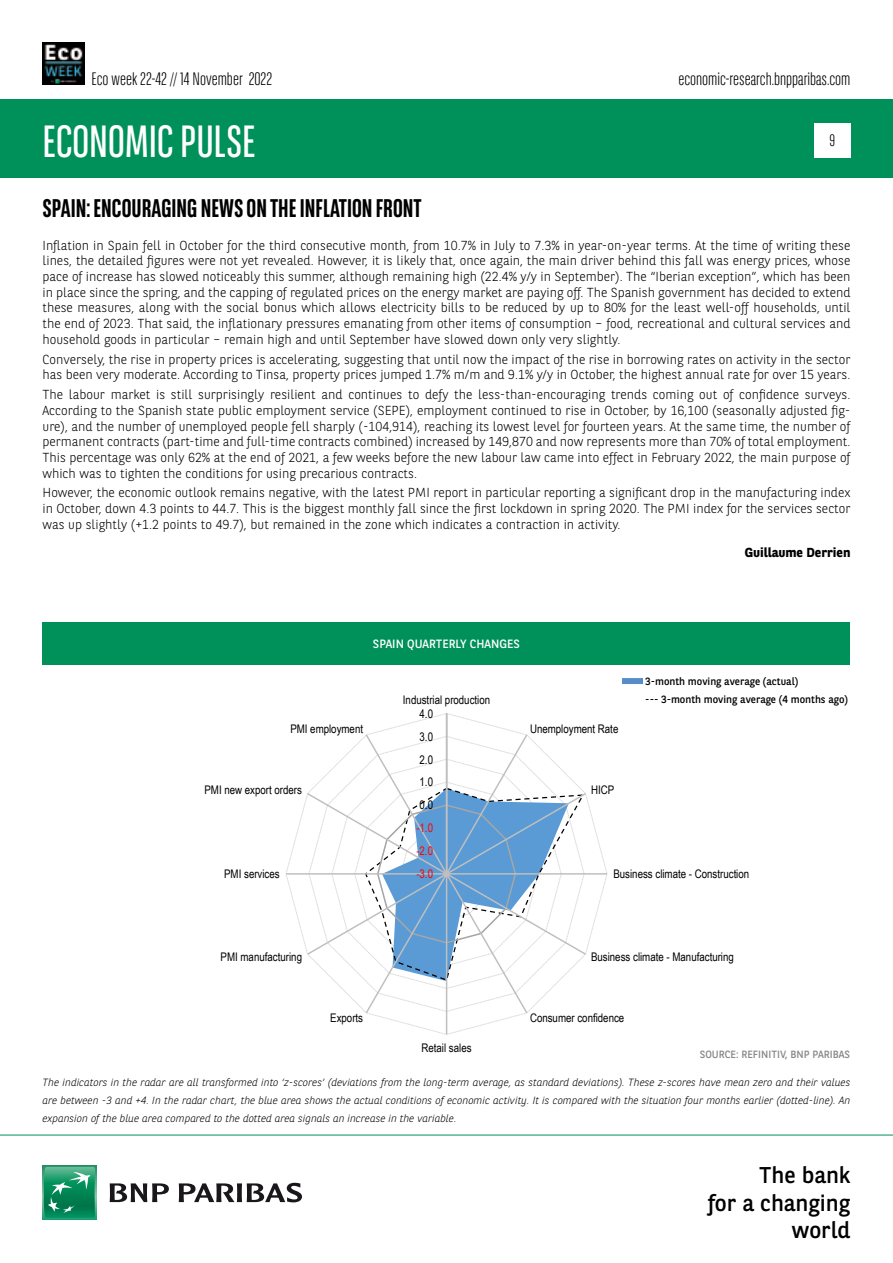
<style>
.page{position:relative;width:893px;height:1263px;background:#fff}
.page>*{position:absolute;margin:0;border:0;box-sizing:border-box;transform-origin:0 0}
.t1{font:45px "BNPP Sans Condensed";color:#fff}
.t2{font:700 25.5px "BNPP Sans Condensed";color:#000}
.t3{font:22.8px/27.3px "BNPP Sans";color:#000;text-align:right}
.t4{font:300 18px "BNPP Sans Condensed";color:#000}
.t5{font:300 16.5px "BNPP Sans Condensed";color:#000}
.t6{font:300 13.05px/15.6px "BNPP Sans";color:#000;text-align:justify}
.t7{font:700 13.05px "BNPP Sans";color:#000}
.t8{font:12px "BNPP Sans";color:#fff}
.t9{font:11.85px "Arial Narrow";letter-spacing:-.005em;color:#000}
.t10{font:11.85px "Arial Narrow";color:#f00}
.t11{font:italic 300 10.5px/18px "BNPP Sans";color:#000;text-align:justify}
.t12{font:10.5px/18px "BNPP Sans";color:#000}
.t13{font:10.5px "BNPP Sans";color:#878787}
.s1{font-style:normal}
</style>
<div class="page">
<div style="left:1px;top:99px;width:892px;height:78px;background:#00915b"></div>
<svg style="left:43px;top:1166px;width:53px;height:53px"></svg>
<svg style="left:44px;top:1167px;width:51px;height:51px;background:#26996e"></svg>
<svg style="left:110px;top:1183px;width:59px;height:19px"></svg>
<svg style="left:179px;top:1183px;width:123px;height:19px"></svg>
<hr style="left:0;top:1135px;width:893px;height:1px;background:#00915b">
<div style="left:814px;top:123px;width:36px;height:34px;background:#fff"></div>
<img style="left:43px;top:43px;width:42px;height:42px">
<svg style="left:285px;top:713px;width:323px;height:322px"></svg>
<div style="left:43px;top:622px;width:807px;height:42px;background:#00915b"></div>
<div style="left:622px;top:678px;width:21px;height:6px;background:#568cc9"></div>
<h3 class="t4" style="left:91px;top:67px;width:182px">Eco week 22-42 // 14 November 2022</h3>
<h1 class="t1" style="left:43px;top:113px;width:215px">ECONOMIC PULSE</h1>
<h3 class="t4" style="left:678px;top:67px;width:174px">economic-research.bnpparibas.com</h3>
<p class="t5" style="left:829px;top:130px;width:7px">9</p>
<h2 class="t2" style="left:43px;top:193px;width:381px">SPAIN: ENCOURAGING NEWS ON THE INFLATION FRONT</h2>
<p class="t6" style="left:43px;top:237px;width:809px">Inflation in Spain fell in October for the third consecutive month, from 10.7% in July to 7.3% in year-on-year terms. At the time of writing these lines, the detailed figures were not yet revealed. However, it is likely that, once again, the main driver behind this fall was energy prices, whose pace of increase has slowed noticeably this summer, although remaining high (22.4% y/y in September). The “Iberian exception”, which has been in place since the spring, and the capping of regulated prices on the energy market are paying off. The Spanish government has decided to extend these measures, along with the social bonus which allows electricity bills to be reduced by up to 80% for the least well-off households, until the end of 2023. That said, the inflationary pressures emanating from other items of consumption – food, recreational and cultural services and household goods in particular – remain high and until September have slowed down only very slightly.</p>
<p class="t6" style="left:43px;top:351px;width:809px">Conversely, the rise in property prices is accelerating, suggesting that until now the impact of the rise in borrowing rates on activity in the sector has been very moderate. According to Tinsa, property prices jumped 1.7% m/m and 9.1% y/y in October, the highest annual rate for over 15 years.</p>
<p class="t6" style="left:43px;top:386px;width:809px">The labour market is still surprisingly resilient and continues to defy the less-than-encouraging trends coming out of confidence surveys.<br>According to the Spanish state public employment service (SEPE), employment continued to rise in October, by 16,100 (seasonally adjusted fig&shy;ure), and the number of unemployed people fell sharply (-104,914), reaching its lowest level for fourteen years. At the same time, the number of permanent contracts (part-time and full-time contracts combined) increased by 149,870 and now represents more than 70% of total employment.<br>This percentage was only 62% at the end of 2021, a few weeks before the new labour law came into effect in February 2022, the main purpose of which was to tighten the conditions for using precarious contracts.</p>
<p class="t6" style="left:43px;top:484px;width:809px">However, the economic outlook remains negative, with the latest PMI report in particular reporting a significant drop in the manufacturing index in October, down 4.3 points to 44.7. This is the biggest monthly fall since the first lockdown in spring 2020. The PMI index for the services sector was up slightly (+1.2 points to 49.7), but remained in the zone which indicates a contraction in activity.</p>
<p class="t7" style="left:745px;top:544px;width:107px">Guillaume Derrien</p>
<p class="t8" style="left:373px;top:635px;width:149px">SPAIN QUARTERLY CHANGES</p>
<p class="t9" style="left:403px;top:691px;width:89px">Industrial production</p>
<p class="t12" style="left:645px;top:672px;width:204px">3-month moving average (actual)<br>--- 3-month moving average (4 months ago)</p>
<p class="t9" style="left:420px;top:705px;width:15px">4.0</p>
<p class="t9" style="left:290px;top:720px;width:74px">PMI employment</p>
<p class="t9" style="left:420px;top:728px;width:15px">3.0</p>
<p class="t9" style="left:530px;top:720px;width:90px">Unemployment Rate</p>
<p class="t9" style="left:420px;top:751px;width:15px">2.0</p>
<p class="t9" style="left:204px;top:781px;width:99px">PMI new export orders</p>
<p class="t9" style="left:420px;top:773px;width:15px">1.0</p>
<p class="t9" style="left:591px;top:781px;width:25px">HICP</p>
<p class="t9" style="left:420px;top:796px;width:15px">0.0</p>
<p class="t10" style="left:416px;top:819px;width:18px">-1.0</p>
<p class="t10" style="left:416px;top:842px;width:18px">-2.0</p>
<p class="t9" style="left:224px;top:865px;width:57px">PMI services</p>
<p class="t10" style="left:416px;top:865px;width:18px">-3.0</p>
<p class="t9" style="left:613px;top:865px;width:137px">Business climate - Construction</p>
<p class="t9" style="left:221px;top:948px;width:83px">PMI manufacturing</p>
<p class="t9" style="left:330px;top:1009px;width:34px">Exports</p>
<p class="t9" style="left:421px;top:1039px;width:52px">Retail sales</p>
<p class="t9" style="left:591px;top:948px;width:144px">Business climate - Manufacturing</p>
<p class="t9" style="left:530px;top:1009px;width:96px">Consumer confidence</p>
<p class="t13" style="left:700px;top:1047px;width:152px">SOURCE: REFINITIV, BNP PARIBAS</p>
<p class="t11" style="left:43px;top:1073px;width:809px">The indicators in the radar are all transformed into ‘z-scores’ (deviations from the long-term average, as standard deviations). These z-scores have mean zero and their values are between -3 and +4. In the radar chart, the blue area shows the actual conditions of economic activity. It is compared with the situation four months earlier (dotted-line). An expansion of the blue area compared to the dotted area signals an increase in the variable<span class="s1">.</span></p>
<h3 class="t3" style="left:708px;top:1161px;width:144px">The bank<br>for a changing world</h3>
</div>
